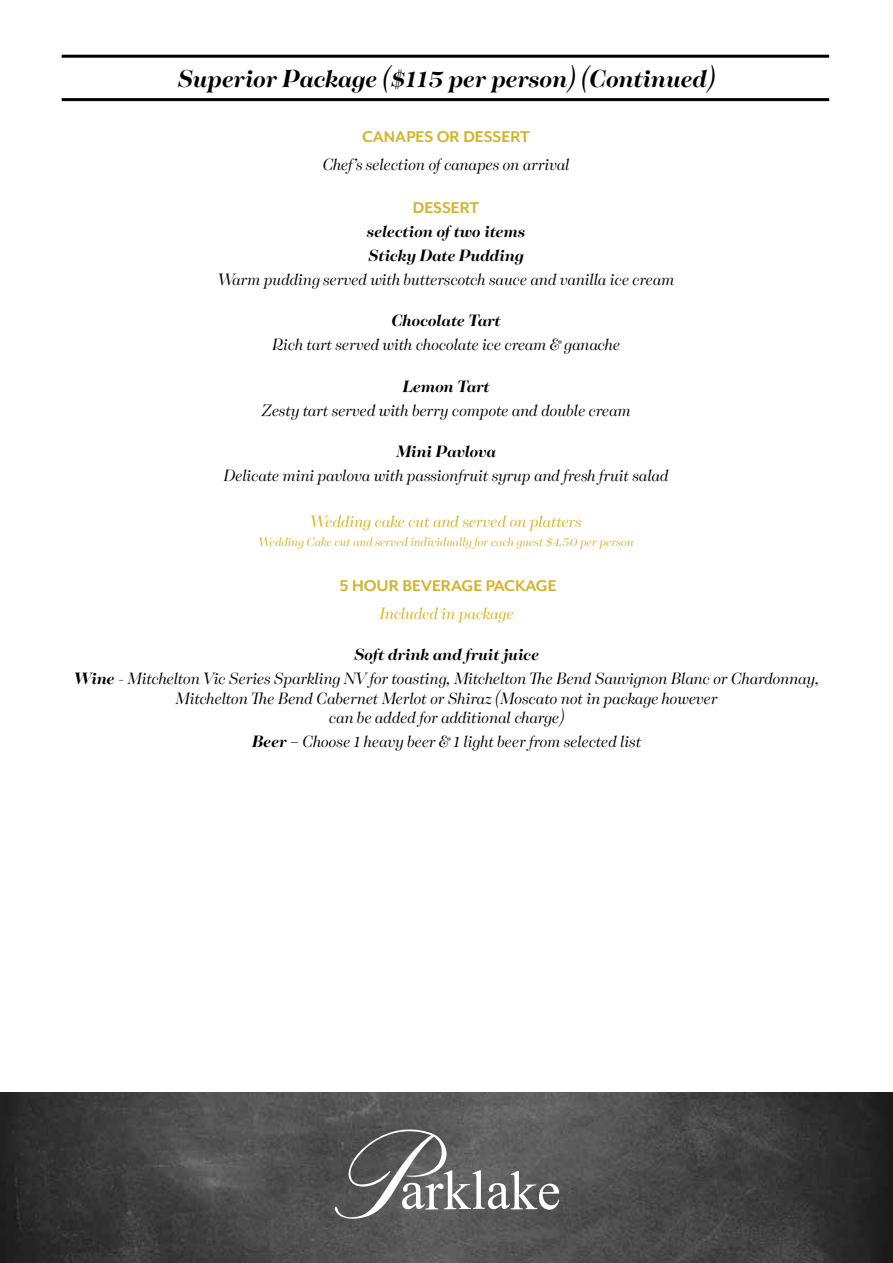
<style>
.page{position:relative;width:893px;height:1263px;background:#fff}
.page>*{position:absolute;margin:0;border:0;box-sizing:border-box;transform-origin:0 0}
.t1{font:italic 700 27px "Tenez";letter-spacing:-.005em;color:#000}
.t2{font:italic 18px/23.7px "Tenez";letter-spacing:-.005em;color:#000;text-align:center}
.t3{font:italic 700 18px/23.7px "Tenez";letter-spacing:-.005em;color:#000}
.t4{font:italic 18px "Tenez";letter-spacing:-.005em;color:#d3b42b}
.t5{font:700 18px "Mr Eaves XL Mod OT";color:#d3b42b}
.t6{font:italic 13.5px "Tenez";letter-spacing:-.005em;color:#d3b42b}
.s1{font-weight:700}
</style>
<div class="page">
<img style="left:0;top:1093px;width:893px;height:170px">
<svg style="left:334px;top:1126px;width:225px;height:95px;background:#707070"></svg>
<hr style="left:62px;top:55px;width:767px;height:3px;background:#000">
<hr style="left:62px;top:98px;width:767px;height:3px;background:#000">
<h1 class="t1" style="left:177px;top:60px;width:539px">Superior Package ($115 per person) (Continued)</h1>
<p class="t5" style="left:362px;top:127px;width:169px">CANAPES OR DESSERT</p>
<p class="t2" style="left:322px;top:152px;width:249px">Chef’s selection of canapes on arrival</p>
<p class="t5" style="left:413px;top:199px;width:68px">DESSERT</p>
<p class="t3" style="left:367px;top:220px;width:160px">selection of two items<br>Sticky Date Pudding</p>
<p class="t2" style="left:218px;top:267px;width:458px">Warm pudding served with butterscotch sauce and vanilla ice cream</p>
<p class="t3" style="left:391px;top:309px;width:111px">Chocolate Tart</p>
<p class="t2" style="left:272px;top:333px;width:349px">Rich tart served with chocolate ice cream &amp; ganache</p>
<p class="t3" style="left:402px;top:374px;width:89px">Lemon Tart</p>
<p class="t2" style="left:261px;top:398px;width:371px">Zesty tart served with berry compote and double cream</p>
<p class="t3" style="left:396px;top:440px;width:101px">Mini Pavlova</p>
<p class="t2" style="left:223px;top:463px;width:447px">Delicate mini pavlova with passionfruit syrup and fresh fruit salad</p>
<p class="t4" style="left:310px;top:509px;width:273px">Wedding cake cut and served on platters</p>
<p class="t6" style="left:258px;top:532px;width:377px">Wedding Cake cut and served individually for each guest $4.50 per person</p>
<p class="t5" style="left:340px;top:576px;width:218px">5 HOUR BEVERAGE PACKAGE</p>
<p class="t4" style="left:379px;top:601px;width:136px">Included in package</p>
<p class="t2" style="left:74px;top:643px;width:747px"><span class="s1">Soft drink and fruit juice<br>Wine</span> - Mitchelton Vic Series Sparkling NV for toasting, Mitchelton The Bend Sauvignon Blanc or Chardonnay,</p>
<p class="t2" style="left:176px;top:688px;width:543px;line-height:19.5px">Mitchelton The Bend Cabernet Merlot or Shiraz (Moscato not in package however can be added for additional charge)</p>
<p class="t2" style="left:252px;top:730px;width:391px"><span class="s1">Beer</span> – Choose 1 heavy beer &amp; 1 light beer from selected list</p>
</div>
